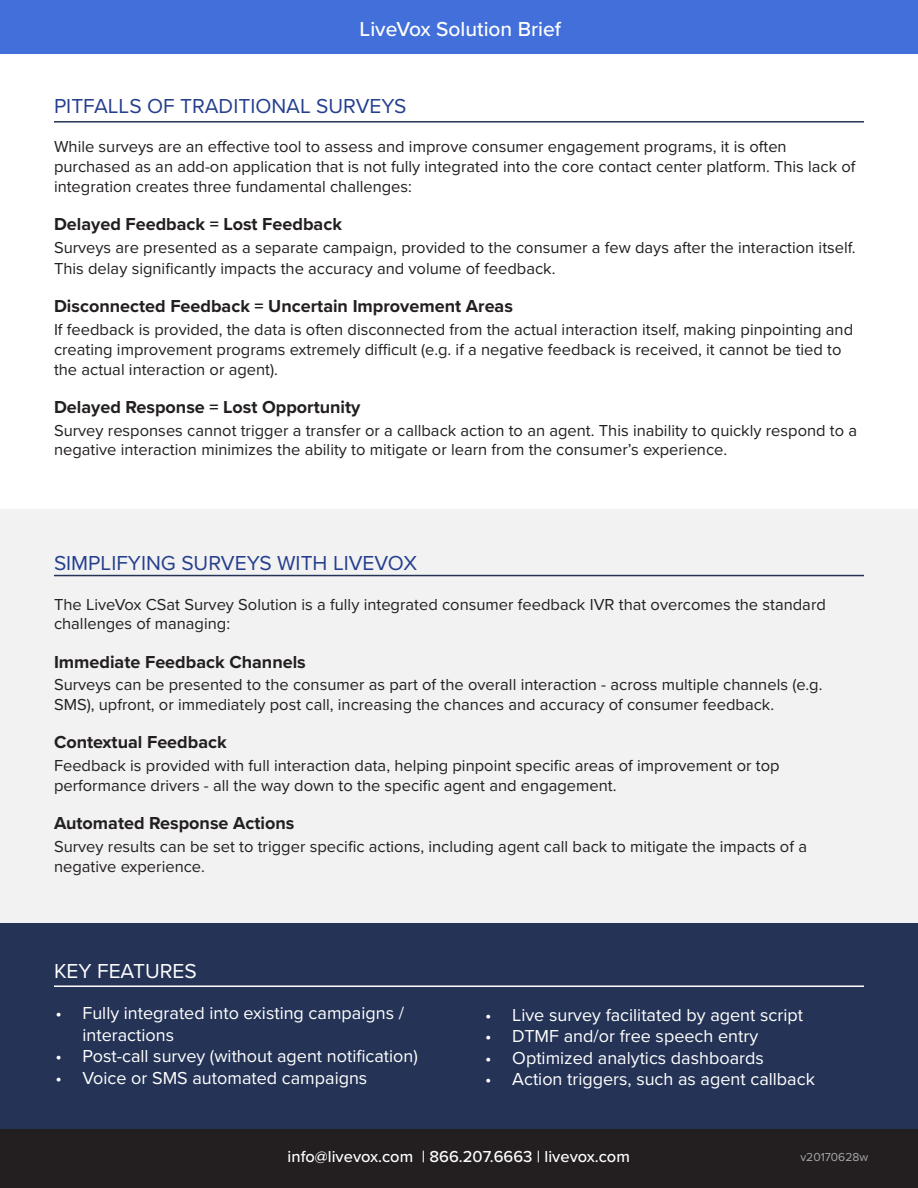
<style>
.page{position:relative;width:918px;height:1188px;background:#fff}
.page>*{position:absolute;margin:0;border:0;box-sizing:border-box;transform-origin:0 0}
.Section_Header{font:21px "Proxima Nova";color:#253f8e}
.Solution_Brief{font:500 21px "Proxima Nova";color:#fff}
.Section_Header-2{font:21px "Proxima Nova";color:#fff}
.t1{font:18px/21.6px "Proxima Nova";color:#fff}
.Subsection{font:700 18px "Proxima Nova";color:#231f20}
.t2{font:16.5px/19.8px "Proxima Nova";color:#231f20}
.t3{font:500 16.5px "Proxima Nova";color:#fff}
.Overview{font:12px "Proxima Nova";color:#a8a8a8}
</style>
<div class="page">
<div style="left:0;top:922px;width:918px;height:212px;background:#243356"></div>
<div style="left:0;top:509px;width:918px;height:413px;background:#f2f2f2"></div>
<div style="left:0;top:0;width:918px;height:54px;background:#426fd9"></div>
<hr style="left:54px;top:121px;width:810px;height:2px;background:#243356">
<hr style="left:54px;top:575px;width:810px;height:1px;background:#243356">
<hr style="left:54px;top:986px;width:810px;height:1px;background:#fff">
<div style="left:0;top:1130px;width:918px;height:58px;background:#231f20"></div>
<p class="Solution_Brief" style="left:360px;top:13px;width:203px">LiveVox Solution Brief</p>
<p class="Section_Header" style="left:54px;top:90px;width:354px">PITFALLS OF TRADITIONAL SURVEYS</p>
<p class="t2" style="left:54px;top:136px;width:803px">While surveys are an effective tool to assess and improve consumer engagement programs, it is often purchased as an add-on application that is not fully integrated into the core contact center platform. This lack of integration creates three fundamental challenges:</p>
<p class="Subsection" style="left:54px;top:210px;width:289px">Delayed Feedback = Lost Feedback</p>
<p class="t2" style="left:54px;top:236px;width:803px;line-height:21.6px">Surveys are presented as a separate campaign, provided to the consumer a few days after the interaction itself.<br>This delay significantly impacts the accuracy and volume of feedback.</p>
<p class="Subsection" style="left:54px;top:293px;width:460px">Disconnected Feedback = Uncertain Improvement Areas</p>
<p class="t2" style="left:54px;top:319px;width:801px">If feedback is provided, the data is often disconnected from the actual interaction itself, making pinpointing and creating improvement programs extremely difficult (e.g. if a negative feedback is received, it cannot be tied to the actual interaction or agent).</p>
<p class="Subsection" style="left:54px;top:393px;width:308px">Delayed Response = Lost Opportunity</p>
<p class="t2" style="left:54px;top:420px;width:805px">Survey responses cannot trigger a transfer or a callback action to an agent. This inability to quickly respond to a negative interaction minimizes the ability to mitigate or learn from the consumer’s experience.</p>
<p class="Section_Header" style="left:54px;top:548px;width:365px">SIMPLIFYING SURVEYS WITH LIVEVOX</p>
<p class="t2" style="left:54px;top:594px;width:773px">The LiveVox CSat Survey Solution is a fully integrated consumer feedback IVR that overcomes the standard challenges of managing:</p>
<p class="Subsection" style="left:54px;top:648px;width:253px">Immediate Feedback Channels</p>
<p class="t2" style="left:54px;top:674px;width:770px">Surveys can be presented to the consumer as part of the overall interaction - across multiple channels (e.g.<br>SMS), upfront, or immediately post call, increasing the chances and accuracy of consumer feedback.</p>
<p class="Subsection" style="left:54px;top:729px;width:174px">Contextual Feedback</p>
<p class="t2" style="left:54px;top:755px;width:727px">Feedback is provided with full interaction data, helping pinpoint specific areas of improvement or top performance drivers - all the way down to the specific agent and engagement.</p>
<p class="Subsection" style="left:54px;top:810px;width:242px">Automated Response Actions</p>
<p class="t2" style="left:54px;top:836px;width:755px">Survey results can be set to trigger specific actions, including agent call back to mitigate the impacts of a negative experience.</p>
<p class="Section_Header-2" style="left:54px;top:955px;width:144px">KEY FEATURES</p>
<p class="t1" style="left:82px;top:1001px;width:323px;text-indent:-27px">• Fully integrated into existing campaigns / interactions</p>
<p class="t1" style="left:56px;top:1045px;width:364px">• Post-call survey (without agent notification)</p>
<p class="t1" style="left:56px;top:1066px;width:313px">• Voice or SMS automated campaigns</p>
<p class="t1" style="left:485px;top:1003px;width:319px">• Live survey facilitated by agent script</p>
<p class="t1" style="left:485px;top:1025px;width:274px">• DTMF and/or free speech entry</p>
<p class="t1" style="left:485px;top:1046px;width:280px">• Optimized analytics dashboards</p>
<p class="t1" style="left:485px;top:1068px;width:331px">• Action triggers, such as agent callback</p>
<p class="t3" style="left:288px;top:1144px;width:344px">info@livevox.com | 866.207.6663 | livevox.com</p>
<p class="Overview" style="left:800px;top:1148px;width:69px">v20170628w</p>
</div>
